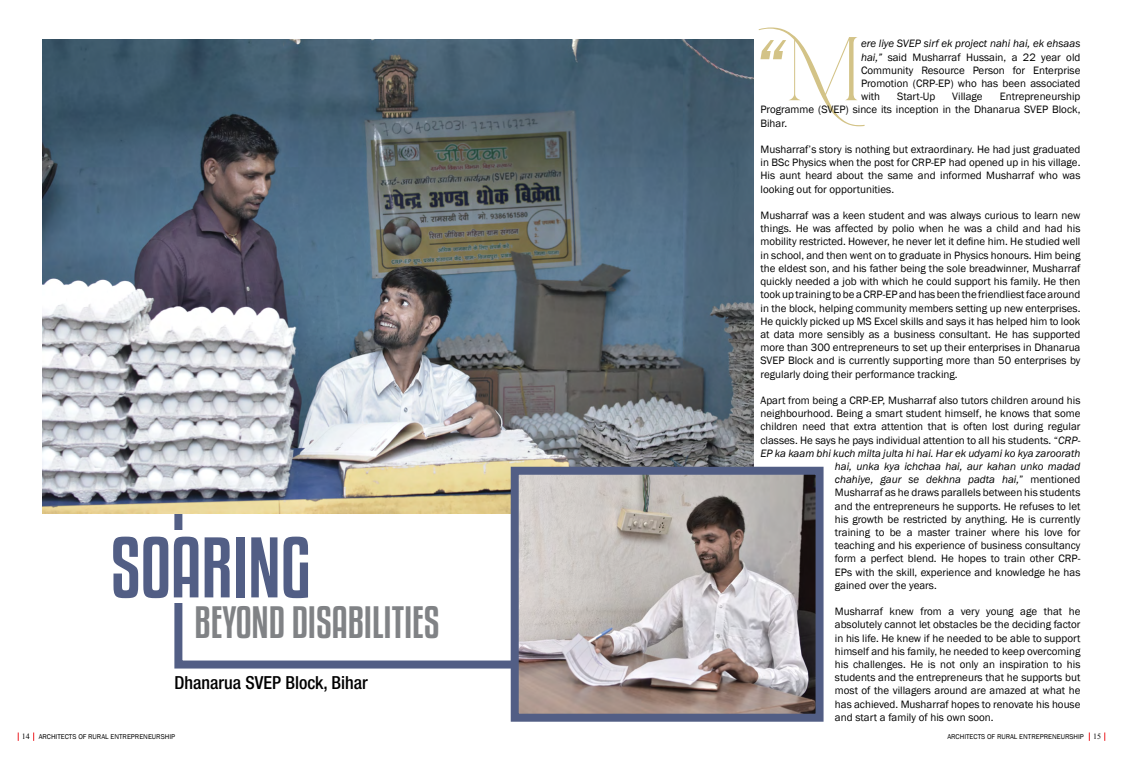
<style>
.page{position:relative;width:1123px;height:760px;background:#fff}
.page>*{position:absolute;margin:0;border:0;box-sizing:border-box;transform-origin:0 0}
.t1{font:italic 90.2px "Franklin Gothic";color:#d3c387}
.t2{font:76px "Kenyan Coffee Rg";color:#525e85}
.t3{font:39.8px "Kenyan Coffee Rg";color:#808285}
.t4{font:500 condensed 18px "Helvetica Neue LT Std";color:#000}
.t5{font:11px/13.2px "Franklin Gothic";color:#000;text-align:justify}
.t6{font:italic 11px "Franklin Gothic";color:#000}
.t7{font:8px "Times New Roman";color:#000}
.t8{font:7.2px "Franklin Gothic";color:#000}
.s1{font-family:"Hello Paris Serif";font-style:normal}
.s2{font-style:italic}
.s3{font-style:normal}
</style>
<div class="page">
<div style="left:174px;top:266px;width:345px;height:402px;border:8px solid #525e85"></div>
<img style="left:43px;top:40px;width:710px;height:473px">
<div style="left:167px;top:530px;width:24px;height:72px;background:#fff"></div>
<img style="left:520px;top:476px;width:294px;height:236px">
<div style="left:511px;top:467px;width:312px;height:254px;border:8px solid #525e85"></div>
<p class="t2" style="left:111px;top:516px;width:202px">SOARING</p>
<p class="t3" style="left:194px;top:595px;width:247px">BEYOND DISABILITIES</p>
<p class="t4" style="left:174px;top:672px;width:195px">Dhanarua SVEP Block, Bihar</p>
<p class="t1" style="left:751px;top:14px;width:111px">“<span class="s1">M</span></p>
<p class="t5" style="left:861px;top:37px;width:221px"><span class="s2">ere liye SVEP sirf ek project nahi hai, ek ehsaas hai,”</span> said Musharraf Hussain, a 22 year old Community Resource Person for Enterprise Promotion (CRP-EP) who has been associated with</p>
<p class="t5" style="left:897px;top:90px;width:40px">Start-Up</p>
<p class="t5" style="left:952px;top:90px;width:32px">Village</p>
<p class="t5" style="left:760px;top:90px;width:321px;text-indent:239px">Entrepreneurship Programme (SVEP) since its inception in the Dhanarua SVEP Block, Bihar.</p>
<p class="t5" style="left:760px;top:143px;width:321px">Musharraf’s story is nothing but extraordinary. He had just graduated in BSc Physics when the post for CRP-EP had opened up in his village.<br>His aunt heard about the same and informed Musharraf who was looking out for opportunities.</p>
<p class="t5" style="left:760px;top:209px;width:321px">Musharraf was a keen student and was always curious to learn new things. He was affected by polio when he was a child and had his mobility restricted. However, he never let it define him. He studied well in school, and then went on to graduate in Physics honours. Him being the eldest son, and his father being the sole breadwinner, Musharraf quickly needed a job with which he could support his family. He then took up training to be a CRP-EP and has been the friendliest face around in the block, helping community members setting up new enterprises.<br>He quickly picked up MS Excel skills and says it has helped him to look at data more sensibly as a business consultant. He has supported more than 300 entrepreneurs to set up their enterprises in Dhanarua SVEP Block and is currently supporting more than 50 enterprises by regularly doing their performance tracking.</p>
<p class="t5" style="left:760px;top:394px;width:321px">Apart from being a CRP-EP, Musharraf also tutors children around his</p>
<p class="t5" style="left:760px;top:407px;width:321px">neighbourhood. Being a smart student himself, he knows that some</p>
<p class="t5" style="left:760px;top:420px;width:321px">children need that extra attention that is often lost during regular</p>
<p class="t5" style="left:760px;top:433px;width:321px">classes. He says he pays individual attention to all his students. “<span class="s2">CRP-</span></p>
<p class="t6" style="left:760px;top:446px;width:321px">EP ka kaam bhi kuch milta julta hi hai. Har ek udyami ko kya zaroorath</p>
<p class="t6" style="left:835px;top:459px;width:247px">hai, unka kya ichchaa hai, aur kahan unko madad</p>
<p class="t6" style="left:835px;top:472px;width:247px">chahiye, gaur se dekhna padta hai,<span class="s3">” mentioned</span></p>
<p class="t5" style="left:835px;top:486px;width:247px">Musharraf as he draws parallels between his students</p>
<p class="t5" style="left:835px;top:499px;width:247px">and the entrepreneurs he supports. He refuses to let</p>
<p class="t5" style="left:835px;top:513px;width:247px">his growth be restricted by anything. He is currently</p>
<p class="t5" style="left:835px;top:526px;width:247px">training to be a master trainer where his love for</p>
<p class="t5" style="left:835px;top:539px;width:247px">teaching and his experience of business consultancy</p>
<p class="t5" style="left:835px;top:552px;width:247px">form a perfect blend. He hopes to train other CRP-</p>
<p class="t5" style="left:835px;top:565px;width:247px">EPs with the skill, experience and knowledge he has</p>
<p class="t5" style="left:835px;top:579px;width:103px">gained over the years.</p>
<p class="t5" style="left:835px;top:605px;width:247px">Musharraf knew from a very young age that he absolutely cannot let obstacles be the deciding factor in his life. He knew if he needed to be able to support himself and his family, he needed to keep overcoming his challenges. He is not only an inspiration to his students and the entrepreneurs that he supports but most of the villagers around are amazed at what he has achieved. Musharraf hopes to renovate his house and start a family of his own soon.</p>
<p class="t7" style="left:22px;top:731px;width:9px">14</p>
<p class="t8" style="left:39px;top:732px;width:138px">ARCHITECTS OF RURAL ENTREPRENEURSHIP</p>
<p class="t8" style="left:947px;top:732px;width:138px">ARCHITECTS OF RURAL ENTREPRENEURSHIP</p>
<p class="t7" style="left:1093px;top:731px;width:9px">15</p>
</div>
